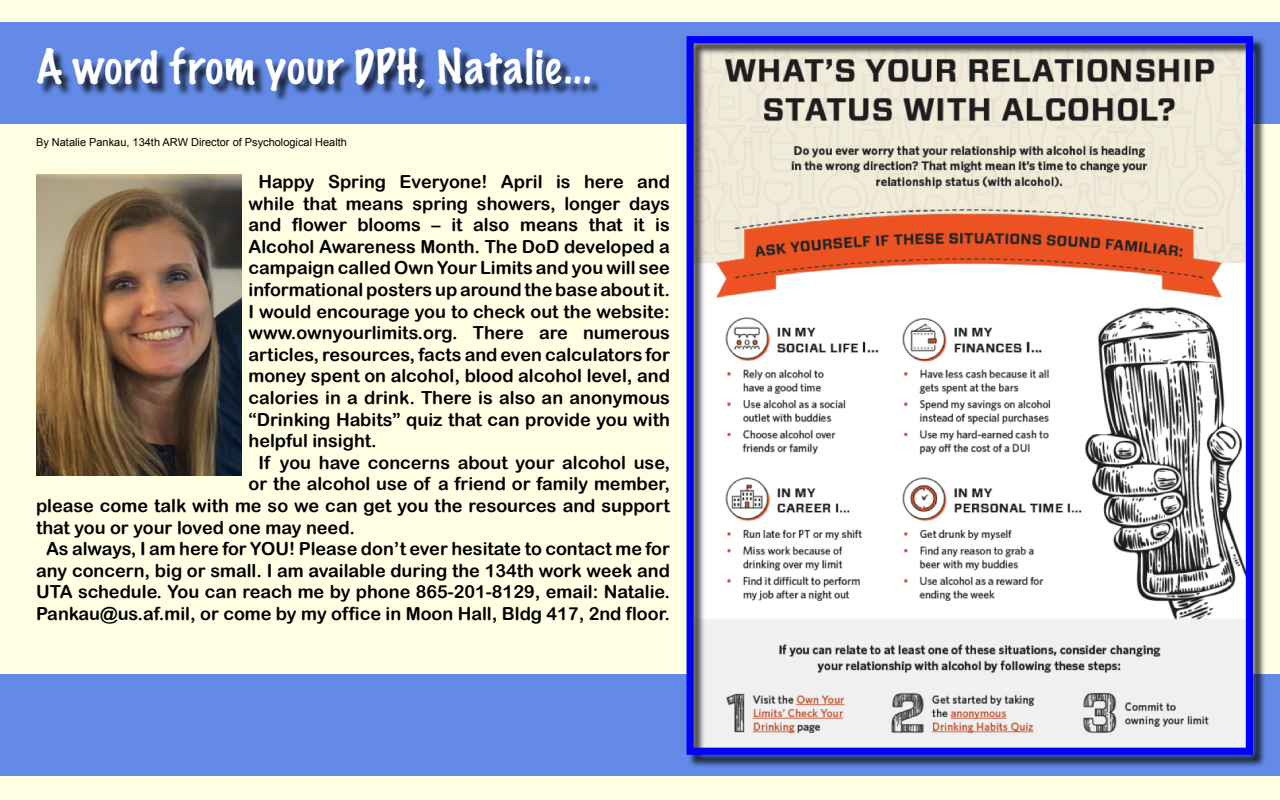
<style>
.page{position:relative;width:1280px;height:800px;background:#ffffe4}
.page>*{position:absolute;margin:0;border:0;box-sizing:border-box;transform-origin:0 0}
.t1{font:100 43px "Marker Felt";letter-spacing:.03em;color:#fff}
.t2{font:18px/21.6px "Arial Rounded MT Bold";color:#000;text-align:justify}
.t3{font:11px "Arial";color:#000}
</style>
<div class="page">
<div style="left:0;top:22px;width:1280px;height:102px;background:#628ae6"></div>
<div style="left:39px;top:49px;width:563px;height:54px;background:#000;opacity:.75"></div>
<img style="left:36px;top:175px;width:206px;height:300px">
<div style="left:0;top:674px;width:1280px;height:102px;background:#628ae6"></div>
<div style="left:688px;top:38px;width:578px;height:730px;background:#000;opacity:.75"></div>
<div style="left:687px;top:36px;width:566px;height:719px;border:7px solid #00f"></div>
<p class="t1" style="left:36px;top:33px;width:557px">A word from your DPH, Natalie...</p>
<p class="t3" style="left:36px;top:135px;width:312px">By Natalie Pankau, 134th ARW Director of Psychological Health</p>
<p class="t2" style="left:248px;top:171px;width:423px;text-indent:10px">Happy Spring Everyone! April is here and while that means spring showers, longer days and flower blooms – it also means that it is Alcohol Awareness Month. The DoD developed a campaign called Own Your Limits and you will see informational posters up around the base about it.<br>I would encourage you to check out the website: www.ownyourlimits.org. There are numerous articles, resources, facts and even calculators for money spent on alcohol, blood alcohol level, and calories in a drink. There is also an anonymous “Drinking Habits” quiz that can provide you with helpful insight.</p>
<p class="t2" style="left:258px;top:451px;width:413px">If you have concerns about your alcohol use,</p>
<p class="t2" style="left:248px;top:473px;width:423px">or the alcohol use of a friend or family member,</p>
<p class="t2" style="left:36px;top:495px;width:635px">please come talk with me so we can get you the resources and support</p>
<p class="t2" style="left:36px;top:516px;width:321px">that you or your loved one may need.</p>
<p class="t2" style="left:36px;top:538px;width:636px;text-align:center">As always, I am here for YOU! Please don’t ever hesitate to contact me for any concern, big or small. I am available during the 134th work week and UTA schedule. You can reach me by phone 865-201-8129, email: Natalie.<br>Pankau@us.af.mil, or come by my office in Moon Hall, Bldg 417, 2nd floor.</p>
</div>
